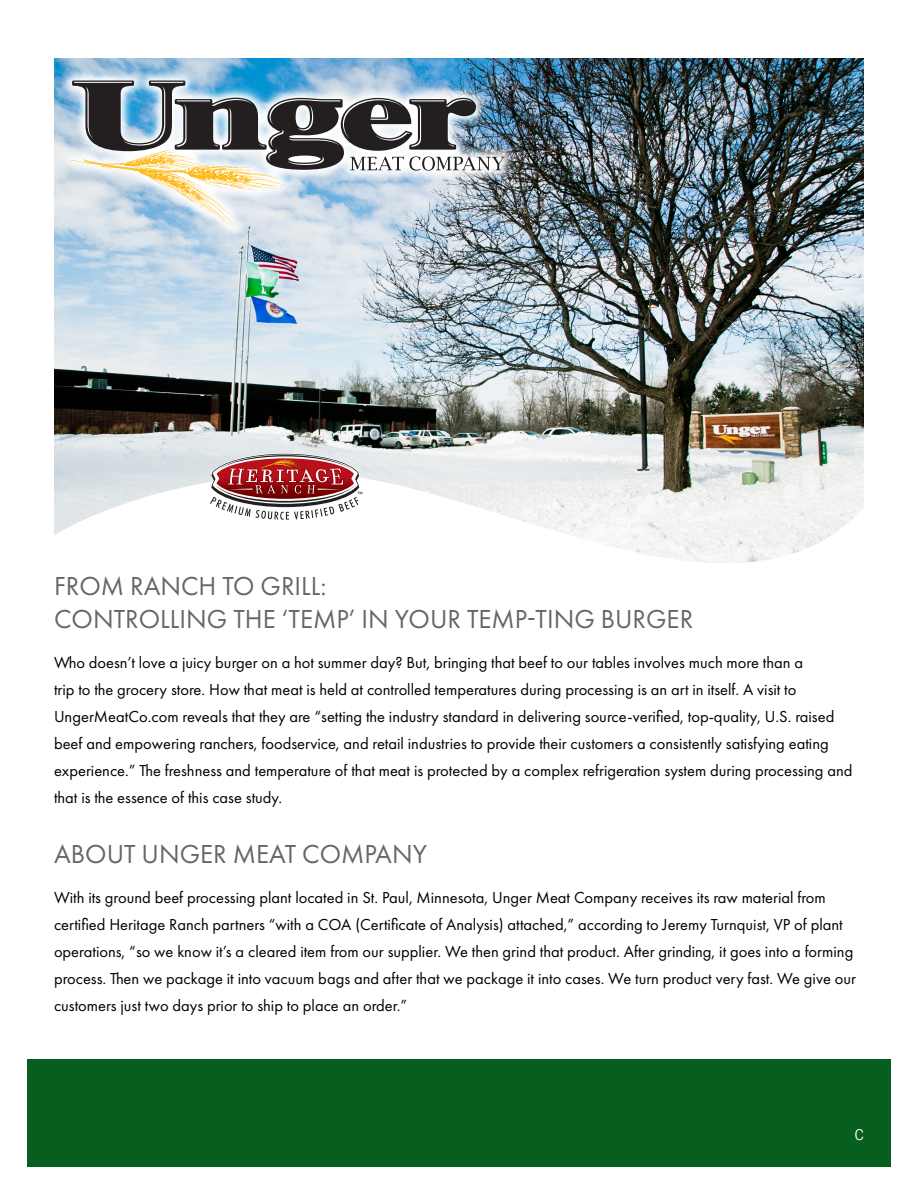
<style>
.page{position:relative;width:900px;height:1200px;background:#fff}
.page>*{position:absolute;margin:0;border:0;box-sizing:border-box;transform-origin:0 0}
.Page_Subtitle{font:27px/32.4px "Futura PT";color:#666}
.Body{font:16.5px/27px "Futura PT";color:#000}
.t1{font:15px "Trade Gothic LT";color:#fff}
</style>
<div class="page">
<div style="left:27px;top:1059px;width:864px;height:108px;background:#065f1f"></div>
<img style="left:54px;top:59px;width:810px;height:377px">
<svg style="left:54px;top:436px;width:810px;height:127px"></svg>
<img style="left:58px;top:68px;width:459px;height:172px">
<svg style="left:70px;top:81px;width:435px;height:146px"></svg>
<svg style="left:210px;top:453px;width:152px;height:67px"></svg>
<p class="Page_Subtitle" style="left:54px;top:570px;width:641px">FROM RANCH TO GRILL:<br>CONTROLLING THE ‘TEMP’ IN YOUR TEMP-TING BURGER</p>
<p class="Body" style="left:54px;top:649px;width:800px">Who doesn’t love a juicy burger on a hot summer day? But, bringing that beef to our tables involves much more than a<br>trip to the grocery store. How that meat is held at controlled temperatures during processing is an art in itself. A visit to UngerMeatCo.com reveals that they are “setting the industry standard in delivering source-verified, top-quality, U.S. raised beef and empowering ranchers, foodservice, and retail industries to provide their customers a consistently satisfying eating experience.” The freshness and temperature of that meat is protected by a complex refrigeration system during processing and that is the essence of this case study.</p>
<p class="Page_Subtitle" style="left:54px;top:837px;width:374px">ABOUT UNGER MEAT COMPANY</p>
<p class="Body" style="left:54px;top:884px;width:804px">With its ground beef processing plant located in St. Paul, Minnesota, Unger Meat Company receives its raw material from certified Heritage Ranch partners “with a COA (Certificate of Analysis) attached,” according to Jeremy Turnquist, VP of plant operations, “so we know it’s a cleared item from our supplier. We then grind that product. After grinding, it goes into a forming process. Then we package it into vacuum bags and after that we package it into cases. We turn product very fast. We give our customers just two days prior to ship to place an order.”</p>
<p class="t1" style="left:855px;top:1126px;width:11px">C</p>
</div>
